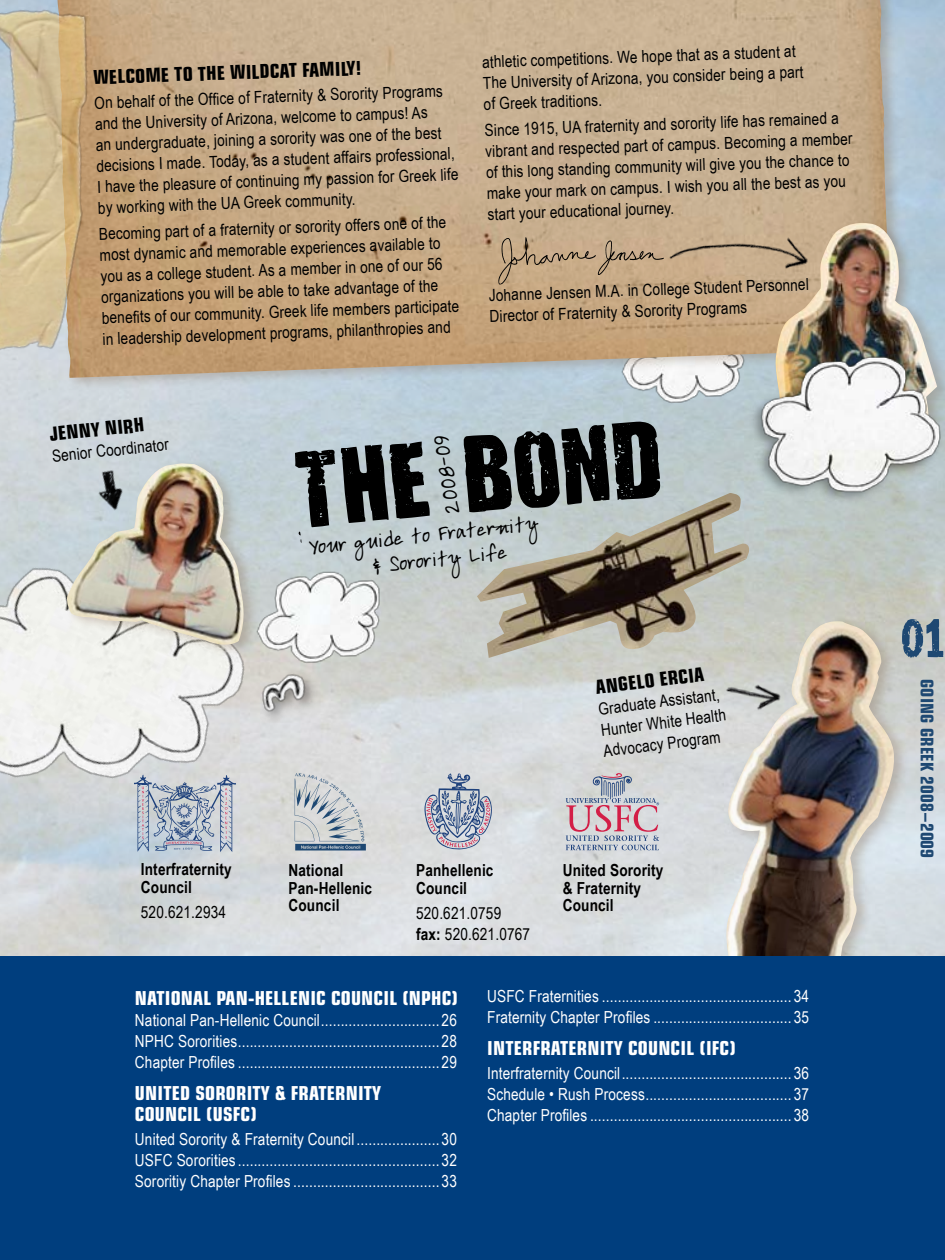
<style>
.page{position:relative;width:945px;height:1260px;background:#fff}
.page>*{position:absolute;margin:0;border:0;box-sizing:border-box;transform-origin:0 0}
.t1{font:105px "Pikelet Caps";color:#000}
.t2{font:52.5px "Pikelet Caps";color:#1e4872}
.t3{font:22.75px "Ardleys Hand";color:#000}
.t4{font:21px/25.2px "Ardleys Hand";color:#000}
.t5{font:700 condensed 19.25px/21px "Eurostile";letter-spacing:.01em;color:#fff}
.t6{font:700 condensed 19.25px "Eurostile";color:#000}
.t7{font:700 condensed 17.5px "Eurostile";letter-spacing:.01em;color:#1e4872}
.t8{font:16.62px/21px "Arial Narrow";letter-spacing:.01em;color:#000}
.t9{font:16.62px/21px "Arial Narrow";letter-spacing:.01em;color:#fff;text-align:justify}
.t10{font:700 16.62px/17.5px "Arial Narrow";letter-spacing:.01em;color:#000}
.s1{font-weight:700}
</style>
<div class="page">
<div style="left:723px;top:615px;width:222px;height:441px;background:#7b5c3f;opacity:.3"></div>
<img style="left:721px;top:621px;width:175px;height:335px">
<div style="left:0;top:956px;width:945px;height:304px;background:#003e7e"></div>
<img style="left:300px;top:565px;width:91px;height:103px">
<img style="left:0;top:494px;width:280px;height:370px">
<img style="left:615px;top:399px;width:133px;height:10px">
<div style="left:54px;top:0;width:877px;height:399px;background:#7b5c3f;opacity:.3"></div>
<img style="left:58px;top:0;width:833px;height:378px">
<img style="left:0;top:0;width:155px;height:365px">
<div style="left:258px;top:669px;width:106px;height:86px;background:#000;opacity:.35"></div>
<img style="left:243px;top:662px;width:78px;height:59px">
<div style="left:64px;top:457px;width:236px;height:232px;background:#7b5c3f;opacity:.3"></div>
<img style="left:66px;top:463px;width:181px;height:183px">
<img style="left:722px;top:679px;width:62px;height:36px">
<div style="left:772px;top:217px;width:173px;height:293px;background:#7b5c3f;opacity:.3"></div>
<img style="left:774px;top:223px;width:163px;height:126px">
<div style="left:748px;top:351px;width:197px;height:174px;background:#bcc7c6"></div>
<img style="left:754px;top:349px;width:191px;height:148px">
<img style="left:477px;top:493px;width:275px;height:165px">
<svg style="left:295px;top:773px;width:71px;height:77px;background:#bbc2c8"></svg>
<svg style="left:424px;top:773px;width:68px;height:77px;background:#adb1c1"></svg>
<svg style="left:566px;top:773px;width:93px;height:77px;background:#c4b9c3"></svg>
<svg style="left:134px;top:775px;width:102px;height:77px;background:#aeb7c5"></svg>
<img style="left:85px;top:462px;width:50px;height:61px">
<img style="left:667px;top:220px;width:142px;height:52px">
<svg style="left:498px;top:237px;width:167px;height:48px;background:#bba07f"></svg>
<p class="t6" style="left:93px;top:66px;width:269px;rotate:-2deg">WELCOME TO THE WILDCAT FAMILY!</p>
<p class="t8" style="left:94px;top:92px;width:363px;rotate:-2deg">On behalf of the Offi ce of Fraternity &amp; Sorority Programs and the University of Arizona, welcome to campus! As<br>an undergraduate, joining a sorority was one of the best decisions I made. Today, as a student affairs professional, I have the pleasure of continuing my passion for Greek life by working with the UA Greek community.</p>
<p class="t8" style="left:99px;top:223px;width:359px;rotate:-2deg">Becoming part of a fraternity or sorority offers one of the most dynamic and memorable experiences available to you as a college student. As a member in one of our 56 organizations you will be able to take advantage of the benefi ts of our community. Greek life members participate in leadership development programs, philanthropies and</p>
<p class="t8" style="left:482px;top:51px;width:322px;rotate:-2deg">athletic competitions. We hope that as a student at<br>The University of Arizona, you consider being a part of Greek traditions.</p>
<p class="t8" style="left:484px;top:120px;width:369px;rotate:-2deg">Since 1915, UA fraternity and sorority life has remained a vibrant and respected part of campus. Becoming a member of this long standing community will give you the chance to make your mark on campus. I wish you all the best as you start your educational journey.</p>
<p class="t8" style="left:489px;top:285px;width:322px;rotate:-2deg">Johanne Jensen M.A. in College Student Personnel<br>Director of Fraternity &amp; Sorority Programs</p>
<p class="t6" style="left:49px;top:423px;width:96px;rotate:-6deg">JENNY NIRH</p>
<p class="t8" style="left:51px;top:446px;width:119px;rotate:-6deg">Senior Coordinator</p>
<p class="t10" style="left:141px;top:861px;width:92px">Interfraternity<br>Council</p>
<p class="t8" style="left:141px;top:902px;width:87px">520.621.2934</p>
<p class="t1" style="left:289px;top:427px;width:371px;rotate:-5deg">THE BOND</p>
<p class="t3" style="left:438px;top:517px;width:81px;rotate:-99deg">2008-09</p>
<p class="t4" style="left:368px;top:528px;width:172px;text-indent:-60px;rotate:-6deg">Your guide to Fraternity &amp; Sorority Life</p>
<p class="t6" style="left:594px;top:676px;width:111px;rotate:-7deg">ANGELO ERCIA</p>
<p class="t8" style="left:597px;top:699px;width:127px;rotate:-7deg">Graduate Assistant,<br>Hunter White Health<br>Advocacy Program</p>
<p class="t10" style="left:288px;top:861px;width:85px">National<br>Pan-Hellenic<br>Council</p>
<p class="t10" style="left:416px;top:861px;width:79px">Panhellenic<br>Council</p>
<p class="t8" style="left:416px;top:902px;width:116px">520.621.0759 <span class="s1">fax:</span> 520.621.0767</p>
<p class="t10" style="left:563px;top:861px;width:102px">United Sorority &amp; Fraternity<br>Council</p>
<p class="t5" style="left:135px;top:987px;width:324px">NATIONAL PAN-HELLENIC COUNCIL (NPHC)</p>
<p class="t9" style="left:135px;top:1010px;width:324px">National Pan-Hellenic Council.............................. 26<br>NPHC Sororities................................................... 28<br>Chapter Profiles ................................................... 29</p>
<p class="t5" style="left:135px;top:1082px;width:248px">UNITED SORORITY &amp; FRATERNITY<br>COUNCIL (USFC</p>
<p class="t5" style="left:250px;top:1103px;width:8px">)</p>
<p class="t9" style="left:135px;top:1129px;width:324px">United Sorority &amp; Fraternity Council ..................... 30<br>USFC Sororities ................................................... 32<br>Sororitiy Chapter Profiles ..................................... 33</p>
<p class="t9" style="left:487px;top:986px;width:324px">USFC Fraternities ................................................ 34<br>Fraternity Chapter Profiles ................................... 35</p>
<p class="t5" style="left:487px;top:1037px;width:250px">INTERFRATERNITY COUNCIL (IFC)</p>
<p class="t9" style="left:487px;top:1063px;width:324px">Interfraternity Council........................................... 36<br>Schedule • Rush Process..................................... 37<br>Chapter Profiles ................................................... 38</p>
<p class="t2" style="left:900px;top:606px;width:46px">01</p>
<p class="t7" style="left:938px;top:679px;width:181px;rotate:90deg">GOING GREEK 2008–2009</p>
</div>
